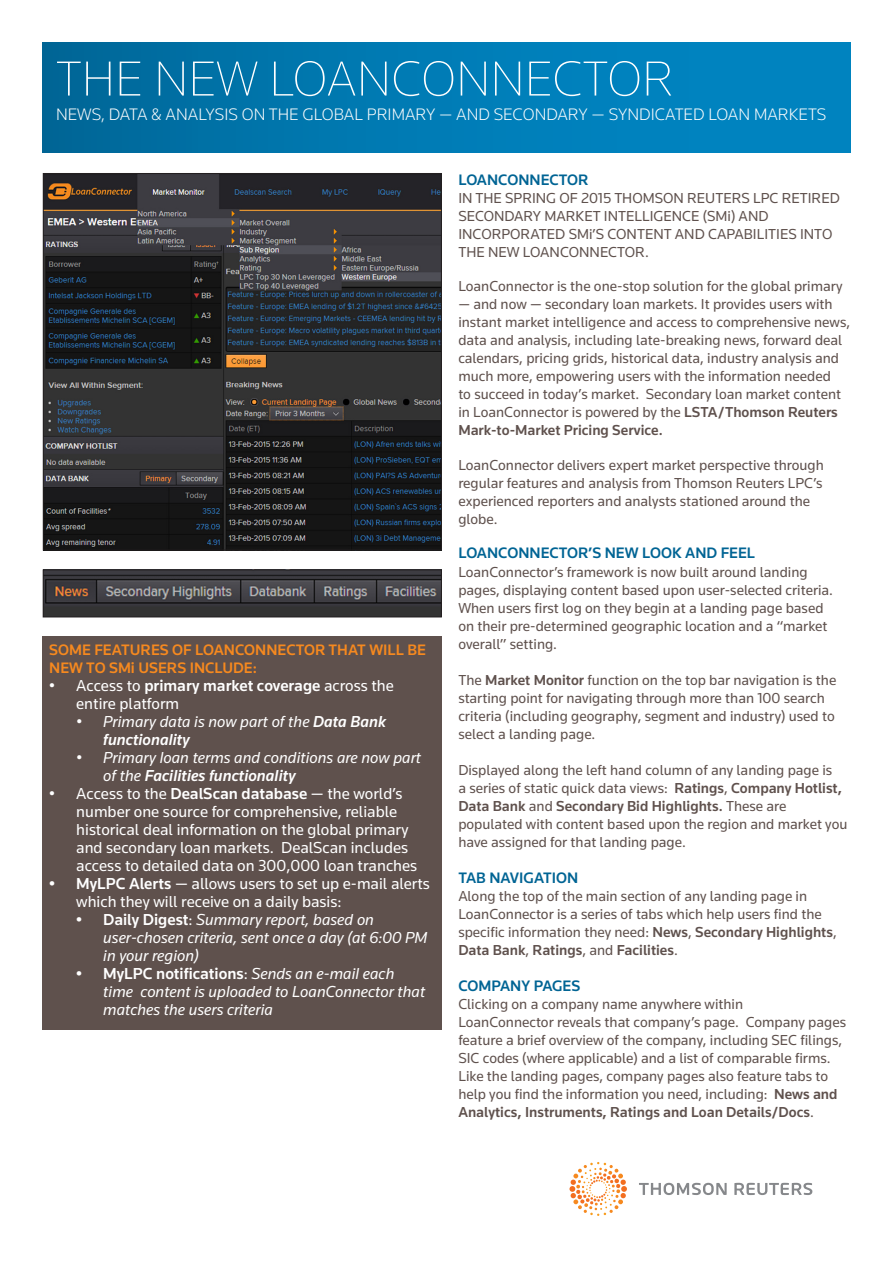
<style>
.page{position:relative;width:893px;height:1263px;background:#fff}
.page>*{position:absolute;margin:0;border:0;box-sizing:border-box;transform-origin:0 0}
.t1{font:200 51px "Knowledge";color:#fff}
.t2{font:300 17.25px "Knowledge";color:#fff}
.t3{font:16.5px/18px "Knowledge";color:#fff}
.t4{font:italic 16.5px/18px "Knowledge";color:#fff}
.t5{font:500 15.75px/18px "Knowledge";color:#f6891f}
.Body_Text_Subheading{font:500 15.75px "Knowledge";color:#006494}
.Body_Text_Heading{font:500 15.75px "Knowledge";color:#006494}
.Body_Text_Subheading-2{font:15px/18px "Knowledge";color:#5f514d}
.s1{font-weight:500}
.s2{font-weight:500;font-style:normal}
.s3{font-style:normal}
</style>
<div class="page">
<svg style="left:639px;top:1183px;width:173px;height:12px"></svg>
<svg style="left:569px;top:1162px;width:58px;height:54px"></svg>
<img style="left:45px;top:175px;width:395px;height:373px">
<div style="left:43px;top:173px;width:399px;height:377px;border:1px solid #231f20"></div>
<img style="left:45px;top:571px;width:395px;height:44px">
<div style="left:43px;top:569px;width:399px;height:48px;border:1px solid #231f20"></div>
<div style="left:43px;top:636px;width:399px;height:394px;background:#5f514d"></div>
<div style="left:43px;top:43px;width:807px;height:110px;background:linear-gradient(to right,#006a9d,#0089c8)"></div>
<p class="t1" style="left:56px;top:47px;width:619px">THE NEW LOANCONNECTOR</p>
<p class="t2" style="left:56px;top:104px;width:772px">NEWS, DATA &amp; ANALYSIS ON THE GLOBAL PRIMARY — AND SECONDARY — SYNDICATED LOAN MARKETS</p>
<p class="t5" style="left:49px;top:641px;width:378px">SOME FEATURES OF LOANCONNECTOR THAT WILL BE<br>NEW TO SMi USERS INCLUDE:</p>
<p class="t3" style="left:76px;top:677px;width:319px;text-indent:-27px">• Access to <span class="s1">primary market coverage</span> across the entire platform</p>
<p class="t4" style="left:103px;top:713px;width:284px;text-indent:-27px">• Primary data is now part of the <span class="s1">Data Bank functionality</span></p>
<p class="t4" style="left:103px;top:749px;width:319px;text-indent:-27px">• Primary loan terms and conditions are now part of the <span class="s1">Facilities functionality</span></p>
<p class="t3" style="left:76px;top:785px;width:342px;text-indent:-27px">• Access to the <span class="s1">DealScan database</span> — the world’s number one source for comprehensive, reliable historical deal information on the global primary and secondary loan markets. DealScan includes access to detailed data on 300,000 loan tranches</p>
<p class="t3" style="left:76px;top:875px;width:355px;text-indent:-27px"><span class="s1">• MyLPC Alerts</span> — allows users to set up e-mail alerts which they will receive on a daily basis:</p>
<p class="t4" style="left:103px;top:911px;width:326px;text-indent:-27px"><span class="s2">• Daily Digest</span><span class="s3">:</span> Summary report, based on user-chosen criteria, sent once a day (at 6:00 PM in your region)</p>
<p class="t4" style="left:103px;top:965px;width:323px;text-indent:-27px"><span class="s2">• MyLPC notifications</span><span class="s3">:</span> Sends an e-mail each time content is uploaded to LoanConnector that matches the users criteria</p>
<p class="Body_Text_Heading" style="left:458px;top:170px;width:132px">LOANCONNECTOR</p>
<p class="Body_Text_Subheading-2" style="left:458px;top:189px;width:383px">IN THE SPRING OF 2015 THOMSON REUTERS LPC RETIRED SECONDARY MARKET INTELLIGENCE (SMi) AND INCORPORATED SMi’S CONTENT AND CAPABILITIES INTO THE NEW LOANCONNECTOR.</p>
<p class="Body_Text_Subheading-2" style="left:458px;top:277px;width:386px">LoanConnector is the one-stop solution for the global primary</p>
<p class="Body_Text_Subheading-2" style="left:458px;top:295px;width:393px">— and now — secondary loan markets. It provides users with instant market intelligence and access to comprehensive news, data and analysis, including late-breaking news, forward deal calendars, pricing grids, historical data, industry analysis and much more, empowering users with the information needed<br>to succeed in today’s market. Secondary loan market content in LoanConnector is powered by the <span class="s1">LSTA/Thomson Reuters Mark-to-Market Pricing Service.</span></p>
<p class="Body_Text_Subheading-2" style="left:458px;top:456px;width:367px">LoanConnector delivers expert market perspective through regular features and analysis from Thomson Reuters LPC’s experienced reporters and analysts stationed around the globe.</p>
<p class="Body_Text_Subheading" style="left:458px;top:543px;width:298px">LOANCONNECTOR’S NEW LOOK AND FEEL</p>
<p class="Body_Text_Subheading-2" style="left:458px;top:562px;width:376px">LoanConnector’s framework is now built around landing pages, displaying content based upon user-selected criteria.<br>When users first log on they begin at a landing page based on their pre-determined geographic location and a “market overall” setting.</p>
<p class="Body_Text_Subheading-2" style="left:458px;top:670px;width:379px">The <span class="s1">Market Monitor</span> function on the top bar navigation is the starting point for navigating through more than 100 search criteria (including geography, segment and industry) used to select a landing page.</p>
<p class="Body_Text_Subheading-2" style="left:458px;top:760px;width:391px">Displayed along the left hand column of any landing page is<br>a series of static quick data views: <span class="s1">Ratings</span>, <span class="s1">Company Hotlist, Data Bank</span> and <span class="s1">Secondary Bid Highlights.</span> These are populated with content based upon the region and market you have assigned for that landing page.</p>
<p class="Body_Text_Subheading" style="left:458px;top:867px;width:122px">TAB NAVIGATION</p>
<p class="Body_Text_Subheading-2" style="left:458px;top:886px;width:380px">Along the top of the main section of any landing page in LoanConnector is a series of tabs which help users find the specific information they need: <span class="s1">News</span>, <span class="s1">Secondary Highlights</span>, <span class="s1">Data Bank</span>, <span class="s1">Ratings</span>, and <span class="s1">Facilities</span>.</p>
<p class="Body_Text_Subheading" style="left:458px;top:975px;width:124px">COMPANY PAGES</p>
<p class="Body_Text_Subheading-2" style="left:458px;top:994px;width:389px">Clicking on a company name anywhere within<br>LoanConnector reveals that company’s page. Company pages feature a brief overview of the company, including SEC filings, SIC codes (where applicable) and a list of comparable firms.<br>Like the landing pages, company pages also feature tabs to help you find the information you need, including: <span class="s1">News and Analytics, Instruments, Ratings and Loan Details/Docs</span>.</p>
</div>
